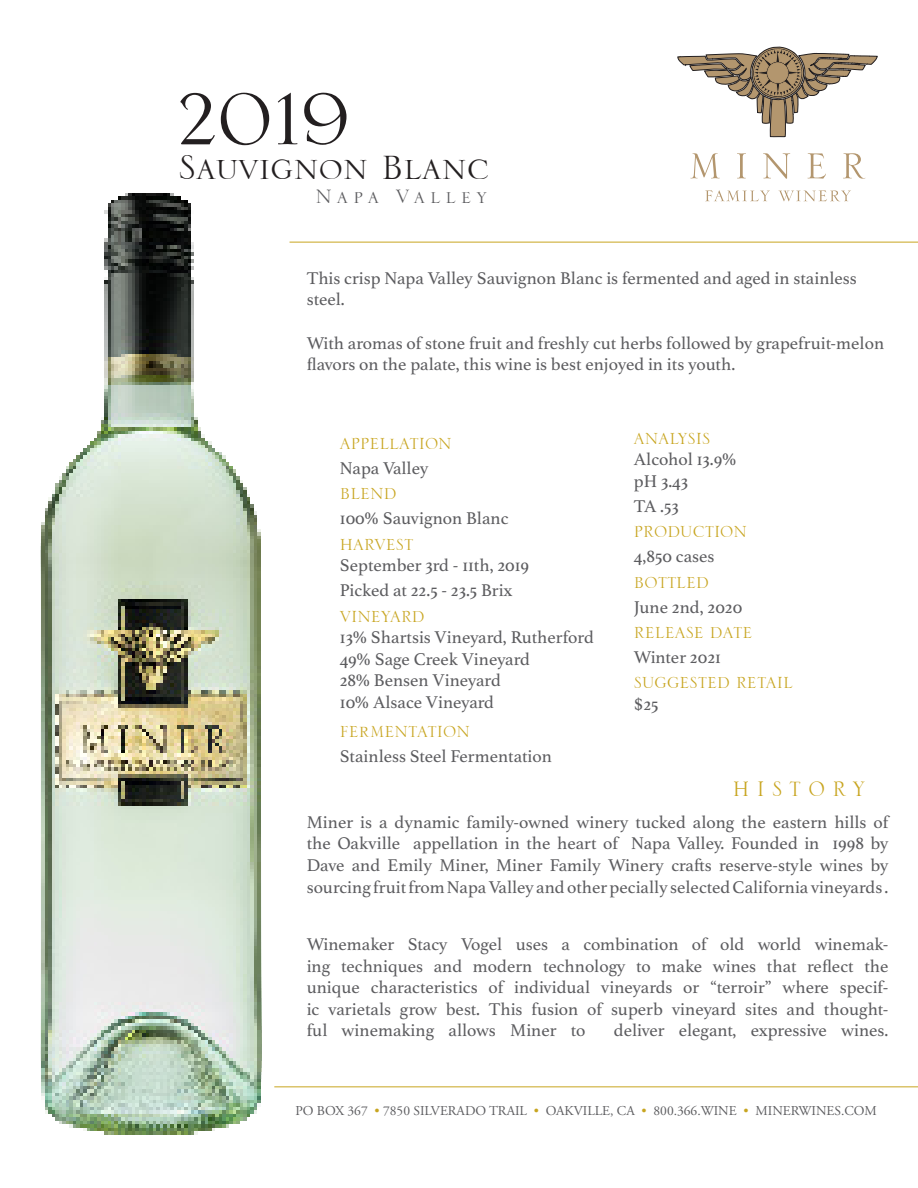
<style>
.page{position:relative;width:918px;height:1188px;background:#fff}
.page>*{position:absolute;margin:0;border:0;box-sizing:border-box;transform-origin:0 0}
.t1{font:97.5px "Serlio LH";color:#231f20}
.t2{font:45px "Serlio LH";color:#231f20}
.t3{font:27.6px "Serlio LH";color:#c8a520;scale:.96 1}
.t4{font:25.5px "Serlio LH";letter-spacing:.2em;color:#5c5c5f}
.t5{font:21px "Serlio LH";color:#c8a520}
.t6{font:18px/21.6px "Athelas";color:#5c5c5f}
.t7{font:13.5px "Adobe Garamond Pro";color:#5c5c5f}
.s1{font-size:24px}
.s2{color:#c8a520}
</style>
<div class="page">
<hr style="left:274px;top:1086px;width:644px;height:1px;background:#c8a520">
<hr style="left:290px;top:242px;width:628px;height:1px;background:#c8a520">
<svg style="left:677px;top:47px;width:201px;height:90px"></svg>
<svg style="left:690px;top:153px;width:30px;height:25px"></svg>
<svg style="left:737px;top:153px;width:9px;height:25px"></svg>
<svg style="left:763px;top:153px;width:27px;height:26px"></svg>
<svg style="left:808px;top:153px;width:18px;height:26px"></svg>
<svg style="left:843px;top:153px;width:22px;height:26px"></svg>
<svg style="left:705px;top:190px;width:65px;height:11px"></svg>
<svg style="left:778px;top:190px;width:73px;height:11px"></svg>
<img style="left:40px;top:193px;width:222px;height:942px">
<p class="t1" style="left:177px;top:71px;width:175px">2019</p>
<p class="t2" style="left:178px;top:145px;width:312px">Sauvignon Blanc</p>
<p class="t4" style="left:315px;top:184px;width:173px">Napa Valley</p>
<p class="t6" style="left:307px;top:268px;width:552px">This crisp Napa Valley Sauvignon Blanc is fermented and aged in stainless steel.</p>
<p class="t6" style="left:307px;top:333px;width:579px">With aromas of stone fruit and freshly cut herbs followed by grapefruit-melon flavors on the palate, this wine is best enjoyed in its youth.</p>
<p class="t5" style="left:340px;top:433px;width:114px">APPEL<span class="s1">l</span>ATION</p>
<p class="t6" style="left:340px;top:458px;width:90px">Napa Valley</p>
<p class="t5" style="left:340px;top:483px;width:58px">BLEND</p>
<p class="t6" style="left:340px;top:509px;width:170px">100% Sauvignon Blanc</p>
<p class="t5" style="left:340px;top:534px;width:75px">HARVEST</p>
<p class="t6" style="left:340px;top:554px;width:191px;line-height:25.2px">September 3rd - 11th, 2019<br>Picked at 22.5 - 23.5 Brix</p>
<p class="t5" style="left:340px;top:606px;width:86px">VINEYARD</p>
<p class="t6" style="left:340px;top:627px;width:255px">13% Shartsis Vineyard, Rutherford<br>49% Sage Creek Vineyard<br>28% Bensen Vineyard</p>
<p class="t6" style="left:340px;top:692px;width:156px">10% Alsace Vineyard</p>
<p class="t5" style="left:340px;top:721px;width:132px">FE<span class="s1">r</span>MENTATION</p>
<p class="t6" style="left:340px;top:746px;width:214px">Stainless Steel Fermentation</p>
<p class="t5" style="left:634px;top:428px;width:78px">ANALYSIS</p>
<p class="t6" style="left:634px;top:449px;width:104px">Alcohol 13.9% pH 3.43</p>
<p class="t6" style="left:634px;top:496px;width:47px">TA .53</p>
<p class="t5" style="left:634px;top:521px;width:115px">PRODUCTION</p>
<p class="t6" style="left:634px;top:547px;width:82px">4,850 cases</p>
<p class="t5" style="left:634px;top:572px;width:77px">BOTTLED</p>
<p class="t6" style="left:634px;top:597px;width:110px">June 2nd, 2020</p>
<p class="t5" style="left:634px;top:622px;width:120px">RELEASE DATE</p>
<p class="t6" style="left:634px;top:647px;width:89px">Winter 2021</p>
<p class="t5" style="left:634px;top:673px;width:160px">SUGGESTED RETAIL</p>
<p class="t6" style="left:634px;top:694px;width:26px">$25</p>
<p class="t3" style="left:733px;top:775px;width:140px">H I S T O R Y</p>
<p class="t6" style="left:307px;top:812px;width:583px;text-align:justify">Miner is a dynamic family-owned winery tucked along the eastern hills of the Oakville appellation in the heart of Napa Valley. Founded in 1998 by Dave and Emily Miner, Miner Family Winery crafts reserve-style wines by sourcing fruit from Napa Valley and other pecially selected California vineyards .</p>
<p class="t6" style="left:307px;top:934px;width:583px;text-align:justify">Winemaker Stacy Vogel uses a combination of old world winemak&shy;ing techniques and modern technology to make wines that reflect the unique characteristics of individual vineyards or “terroir” where specif&shy;ic varietals grow best. This fusion of superb vineyard sites and thought&shy;ful winemaking allows Miner to</p>
<p class="t6" style="left:614px;top:1021px;width:276px">deliver elegant, expressive wines.</p>
<p class="t7" style="left:295px;top:1103px;width:583px">PO BOX 367 <span class="s2">•</span> 7850 SILVERADO TRAIL <span class="s2">•</span> OAKVILLE, CA <span class="s2">•</span> 800.366.WINE <span class="s2">•</span> MINERWINES.COM</p>
</div>
